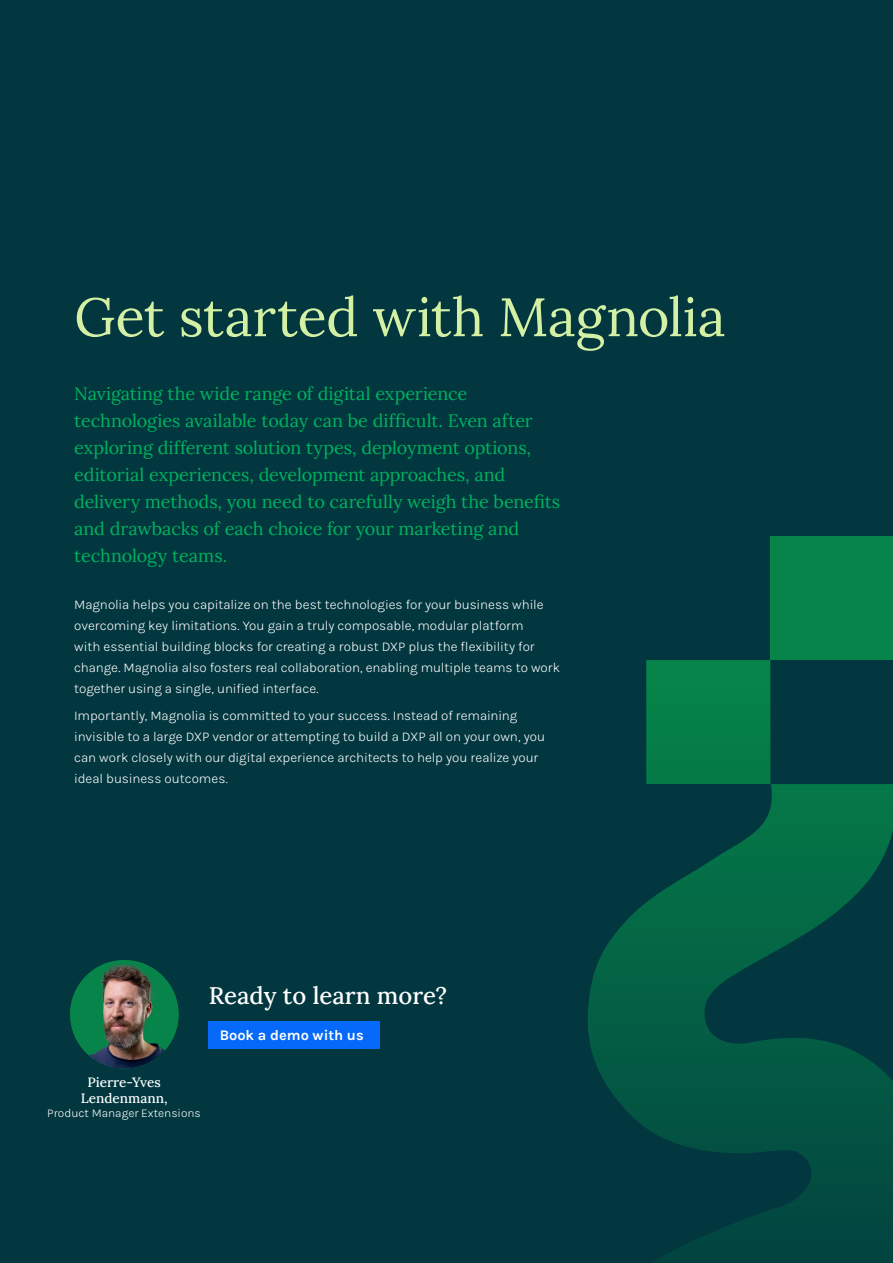
<style>
.page{position:relative;width:893px;height:1263px;background:#02373f}
.page>*{position:absolute;margin:0;border:0;box-sizing:border-box;transform-origin:0 0}
.t1{font:54px "Lora";letter-spacing:-.005em;color:#d3f0a5}
.t2{font:500 24px "Lora";color:#fff}
.t3{font:18px/27px "Lora";letter-spacing:-.01em;color:#00b25e}
.t4{font:700 14.55px "Karla";color:#fff}
.t5{font:300 13.5px/21px "Karla";letter-spacing:-.005em;color:#fff}
.t6{font:500 13.5px/16.2px "Lora";color:#fff;text-align:center}
.t7{font:300 12px "Karla";color:#fff}
</style>
<div class="page">
<img style="left:70px;top:960px;width:109px;height:108px;border-radius:54px">
<div style="left:770px;top:536px;width:123px;height:124px;background:#068449"></div>
<div style="left:646px;top:660px;width:124px;height:124px;background:#058048"></div>
<svg style="left:588px;top:784px;width:305px;height:479px"></svg>
<div style="left:208px;top:1021px;width:171px;height:28px;background:#0569f9"></div>
<h1 class="t1" style="left:74px;top:276px;width:653px">Get started with Magnolia</h1>
<p class="t3" style="left:74px;top:379px;width:488px">Navigating the wide range of digital experience technologies available today can be difficult. Even after exploring different solution types, deployment options, editorial experiences, development approaches, and delivery methods, you need to carefully weigh the benefits and drawbacks of each choice for your marketing and technology teams.</p>
<p class="t5" style="left:74px;top:594px;width:487px">Magnolia helps you capitalize on the best technologies for your business while overcoming key limitations. You gain a truly composable, modular platform<br>with essential building blocks for creating a robust DXP plus the flexibility for change. Magnolia also fosters real collaboration, enabling multiple teams to work together using a single, unified interface.</p>
<p class="t5" style="left:74px;top:705px;width:472px">Importantly, Magnolia is committed to your success. Instead of remaining invisible to a large DXP vendor or attempting to build a DXP all on your own, you can work closely with our digital experience architects to help you realize your ideal business outcomes.</p>
<h2 class="t2" style="left:209px;top:977px;width:240px">Ready to learn more?</h2>
<p class="t6" style="left:81px;top:1073px;width:88px">Pierre-Yves<br>Lendenmann,</p>
<p class="t7" style="left:47px;top:1106px;width:155px">Product Manager Extensions</p>
<p class="t4" style="left:220px;top:1025px;width:146px">Book a demo with us</p>
</div>
